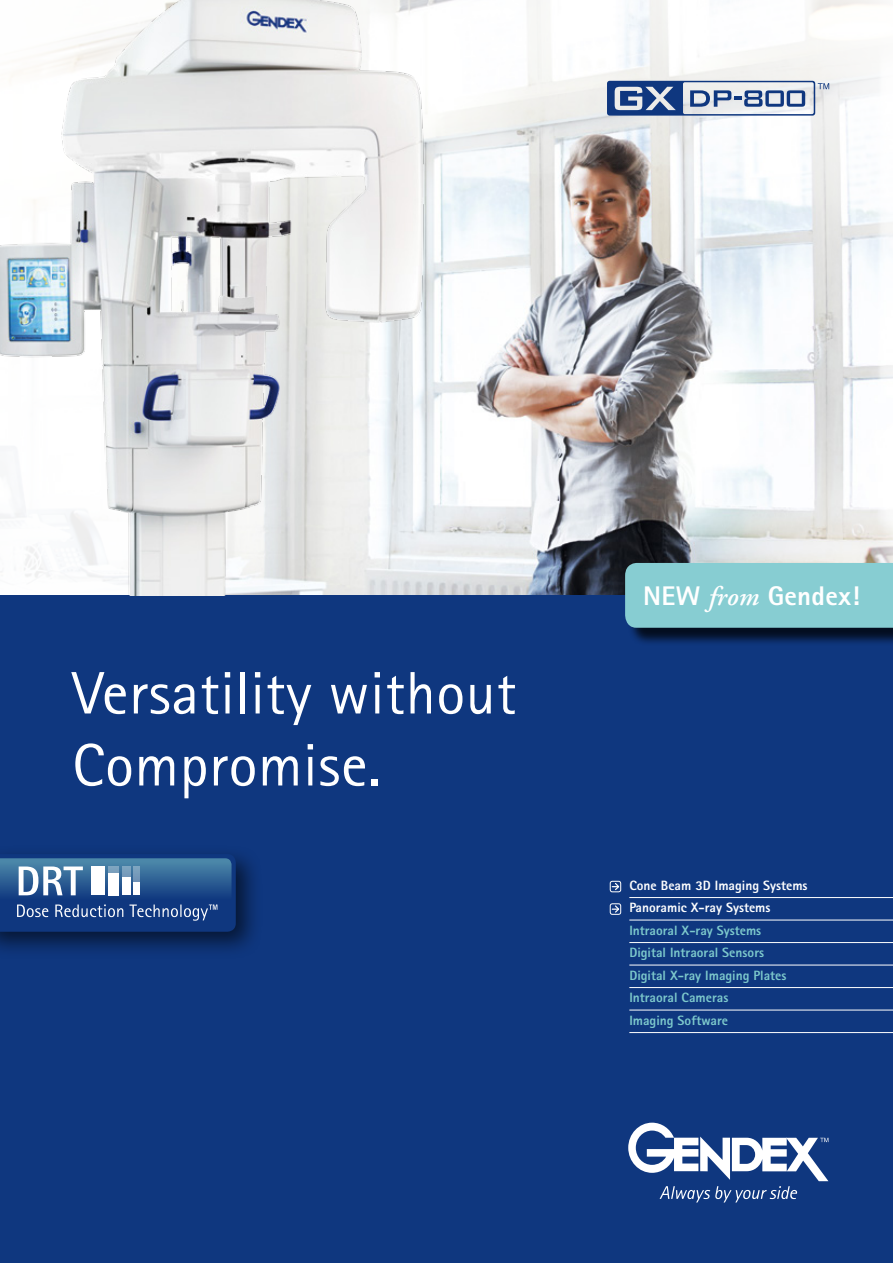
<style>
.page{position:relative;width:893px;height:1263px;background:#fff}
.page>*{position:absolute;margin:0;border:0;box-sizing:border-box;transform-origin:0 0}
.t1{font:60px/72px "Rotis Sans Serif Pro Cyr";letter-spacing:.01em;color:#fff}
.t2{font:800 41.85px "Rotis Sans Serif Pro Cyr";color:#fff}
.t3{font:800 27px "Rotis Sans Serif Pro Cyr";letter-spacing:.01em;color:#fff}
.t4{font:18px "Rotis Sans Serif Pro Cyr";color:#fff}
.t5{font:800 13.5px/22.5px "Rotis Sans Serif Pro Cyr";color:#7dc9cc}
.t6{font:800 13.5px/22.5px "Rotis Sans Serif Pro Cyr";color:#fff}
.s1{font-family:"Adobe Garamond";font-weight:600;font-style:italic}
</style>
<div class="page">
<img style="left:455px;top:0;width:438px;height:595px">
<svg style="left:455px;top:0;width:203px;height:240px"></svg>
<div style="left:0;top:595px;width:893px;height:668px;background:#0f377f"></div>
<svg style="left:607px;top:81px;width:222px;height:35px;background:#8e9fbe"></svg>
<svg style="left:628px;top:1123px;width:200px;height:79px"></svg>
<div style="left:627px;top:565px;width:266px;height:82px;background:#000;opacity:.75"></div>
<div style="left:625px;top:563px;width:268px;height:65px;background:#87cdd2"></div>
<div style="left:0;top:844px;width:263px;height:115px;background:#000;opacity:.6"></div>
<svg style="left:0;top:854px;width:236px;height:78px"></svg>
<div style="left:134px;top:882px;width:6px;height:13px;background:#fff"></div>
<div style="left:122px;top:877px;width:9px;height:18px;background:#fff"></div>
<div style="left:109px;top:873px;width:10px;height:22px;background:#fff"></div>
<div style="left:91px;top:866px;width:14px;height:29px;background:#fff"></div>
<svg style="left:134px;top:866px;width:6px;height:16px"></svg>
<svg style="left:122px;top:866px;width:9px;height:11px"></svg>
<svg style="left:109px;top:866px;width:10px;height:7px"></svg>
<img style="left:0;top:0;width:455px;height:595px">
<hr style="left:629px;top:897px;width:264px;height:1px;background:#fff">
<hr style="left:629px;top:920px;width:264px;height:1px;background:#fff">
<hr style="left:629px;top:942px;width:264px;height:1px;background:#fff">
<hr style="left:629px;top:965px;width:264px;height:1px;background:#fff">
<hr style="left:629px;top:987px;width:264px;height:1px;background:#fff">
<hr style="left:629px;top:1010px;width:264px;height:1px;background:#fff">
<hr style="left:629px;top:1032px;width:264px;height:1px;background:#fff">
<div style="left:610px;top:881px;width:11px;height:11px;border:1px solid #fff;border-radius:2px"></div>
<svg style="left:612px;top:882px;width:8px;height:9px"></svg>
<div style="left:610px;top:903px;width:11px;height:12px;border:1px solid #fff;border-radius:2px"></div>
<svg style="left:612px;top:904px;width:8px;height:10px"></svg>
<h1 class="t1" style="left:72px;top:658px;width:446px">Versatility without<br>Compromise.</h1>
<h2 class="t2" style="left:16px;top:854px;width:69px">DRT</h2>
<h3 class="t4" style="left:16px;top:900px;width:205px">Dose Reduction Technology™</h3>
<h3 class="t3" style="left:643px;top:579px;width:218px">NEW <span class="s1">from</span> Gendex!</h3>
<p class="t6" style="left:629px;top:874px;width:180px">Cone Beam 3D Imaging Systems<br>Panoramic X-ray Systems</p>
<p class="t5" style="left:629px;top:919px;width:159px">Intraoral X-ray Systems<br>Digital Intraoral Sensors<br>Digital X-ray Imaging Plates<br>Intraoral Cameras<br>Imaging Software</p>
</div>
